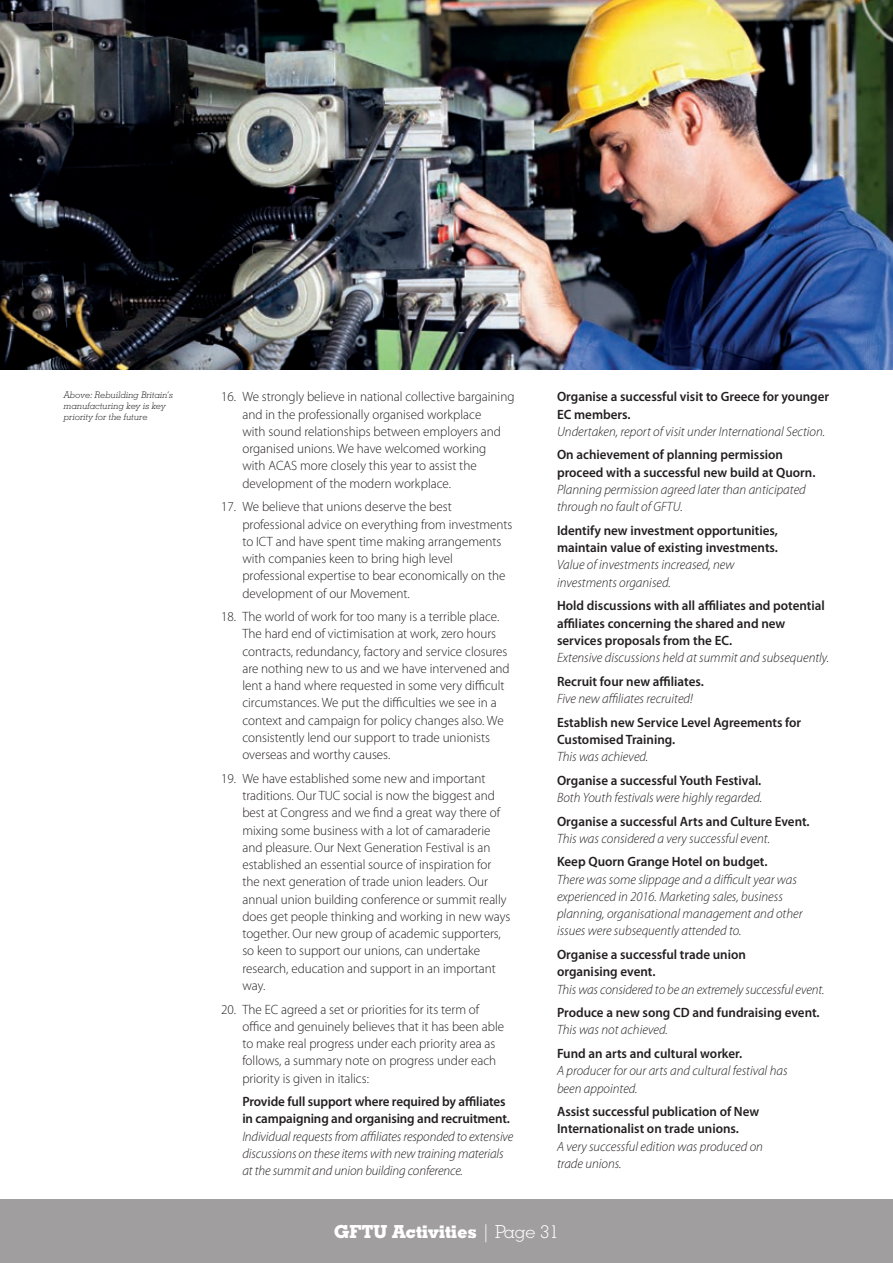
<style>
.page{position:relative;width:893px;height:1263px;background:#fff}
.page>*{position:absolute;margin:0;border:0;box-sizing:border-box;transform-origin:0 0}
.t1{font:700 18px "Geometric Slab 703 BT Xtra";color:#fff}
.t2{font:300 13.5px/17.2px "Myriad Pro";color:#231f20}
.t3{font:italic 300 13.5px/17.2px "Myriad Pro";color:#231f20}
.t4{font:600 13.5px/17.2px "Myriad Pro";color:#231f20}
.t5{font:italic 300 9px/10.8px "Geometric Slab 703 BT";color:#231f20}
.s1{font-family:"Geometric Slab 703 BT";font-weight:300}
</style>
<div class="page">
<div style="left:0;top:1199px;width:893px;height:64px;background:#a19ea0"></div>
<img style="left:0;top:0;width:893px;height:370px">
<p class="t5" style="left:64px;top:389px;width:111px">Above: Rebuilding Britain’s manufacturing key is key priority for the future</p>
<p class="t2" style="left:242px;top:388px;width:274px;text-indent:-21px">16. We strongly believe in national collective bargaining and in the professionally organised workplace<br>with sound relationships between employers and organised unions. We have welcomed working<br>with ACAS more closely this year to assist the development of the modern workplace.</p>
<p class="t2" style="left:242px;top:498px;width:272px;text-indent:-21px">17. We believe that unions deserve the best professional advice on everything from investments to ICT and have spent time making arrangements with companies keen to bring high level professional expertise to bear economically on the development of our Movement.</p>
<p class="t2" style="left:242px;top:608px;width:269px;text-indent:-21px">18. The world of work for too many is a terrible place.<br>The hard end of victimisation at work, zero hours contracts, redundancy, factory and service closures are nothing new to us and we have intervened and lent a hand where requested in some very difficult circumstances. We put the difficulties we see in a context and campaign for policy changes also. We consistently lend our support to trade unionists overseas and worthy causes.</p>
<p class="t2" style="left:242px;top:770px;width:269px;text-indent:-21px">19. We have established some new and important traditions. Our TUC social is now the biggest and best at Congress and we find a great way there of mixing some business with a lot of camaraderie and pleasure. Our Next Generation Festival is an established an essential source of inspiration for the next generation of trade union leaders. Our annual union building conference or summit really does get people thinking and working in new ways together. Our new group of academic supporters, so keen to support our unions, can undertake research, education and support in an important way.</p>
<p class="t2" style="left:242px;top:1000px;width:263px;text-indent:-21px">20. The EC agreed a set or priorities for its term of office and genuinely believes that it has been able to make real progress under each priority area as follows, a summary note on progress under each priority is given in italics:</p>
<p class="t4" style="left:242px;top:1093px;width:269px">Provide full support where required by affiliates in campaigning and organising and recruitment.</p>
<p class="t3" style="left:242px;top:1128px;width:273px">Individual requests from affiliates responded to extensive discussions on these items with new training materials at the summit and union building conference.</p>
<p class="t4" style="left:557px;top:388px;width:274px">Organise a successful visit to Greece for younger<br>EC members.</p>
<p class="t3" style="left:557px;top:423px;width:270px">Undertaken, report of visit under International Section.</p>
<p class="t4" style="left:557px;top:446px;width:260px">On achievement of planning permission proceed with a successful new build at Quorn.</p>
<p class="t3" style="left:557px;top:481px;width:250px">Planning permission agreed later than anticipated through no fault of GFTU.</p>
<p class="t4" style="left:557px;top:521px;width:222px">Identify new investment opportunities, maintain value of existing investments.</p>
<p class="t3" style="left:557px;top:557px;width:179px">Value of investments increased, new investments organised.</p>
<p class="t4" style="left:557px;top:597px;width:269px">Hold discussions with all affiliates and potential affiliates concerning the shared and new services proposals from the EC.</p>
<p class="t3" style="left:557px;top:649px;width:274px">Extensive discussions held at summit and subsequently.</p>
<p class="t4" style="left:557px;top:672px;width:148px">Recruit four new affiliates.</p>
<p class="t3" style="left:557px;top:690px;width:137px">Five new affiliates recruited!</p>
<p class="t4" style="left:557px;top:713px;width:246px">Establish new Service Level Agreements for<br>Customised Training.</p>
<p class="t3" style="left:557px;top:748px;width:93px">This was achieved.</p>
<p class="t4" style="left:557px;top:771px;width:206px">Organise a successful Youth Festival.</p>
<p class="t3" style="left:557px;top:789px;width:206px">Both Youth festivals were highly regarded.</p>
<p class="t4" style="left:557px;top:812px;width:254px">Organise a successful Arts and Culture Event.</p>
<p class="t3" style="left:557px;top:830px;width:215px">This was considered a very successful event.</p>
<p class="t4" style="left:557px;top:853px;width:212px">Keep Quorn Grange Hotel on budget.</p>
<p class="t3" style="left:557px;top:871px;width:247px">There was some slippage and a difficult year was experienced in 2016. Marketing sales, business planning, organisational management and other issues were subsequently attended to.</p>
<p class="t4" style="left:557px;top:945px;width:190px">Organise a successful trade union organising event.</p>
<p class="t3" style="left:557px;top:981px;width:269px">This was considered to be an extremely successful event.</p>
<p class="t4" style="left:557px;top:1004px;width:264px">Produce a new song CD and fundraising event.</p>
<p class="t3" style="left:557px;top:1022px;width:112px">This was not achieved.</p>
<p class="t4" style="left:557px;top:1044px;width:187px">Fund an arts and cultural worker.</p>
<p class="t3" style="left:557px;top:1062px;width:232px">A producer for our arts and cultural festival has been appointed.</p>
<p class="t4" style="left:557px;top:1103px;width:204px">Assist successful publication of New<br>Internationalist on trade unions.</p>
<p class="t3" style="left:557px;top:1138px;width:207px">A very successful edition was produced on trade unions.</p>
<h1 class="t1" style="left:334px;top:1221px;width:226px">GFTU Activities <span class="s1">| Page 31</span></h1>
</div>
